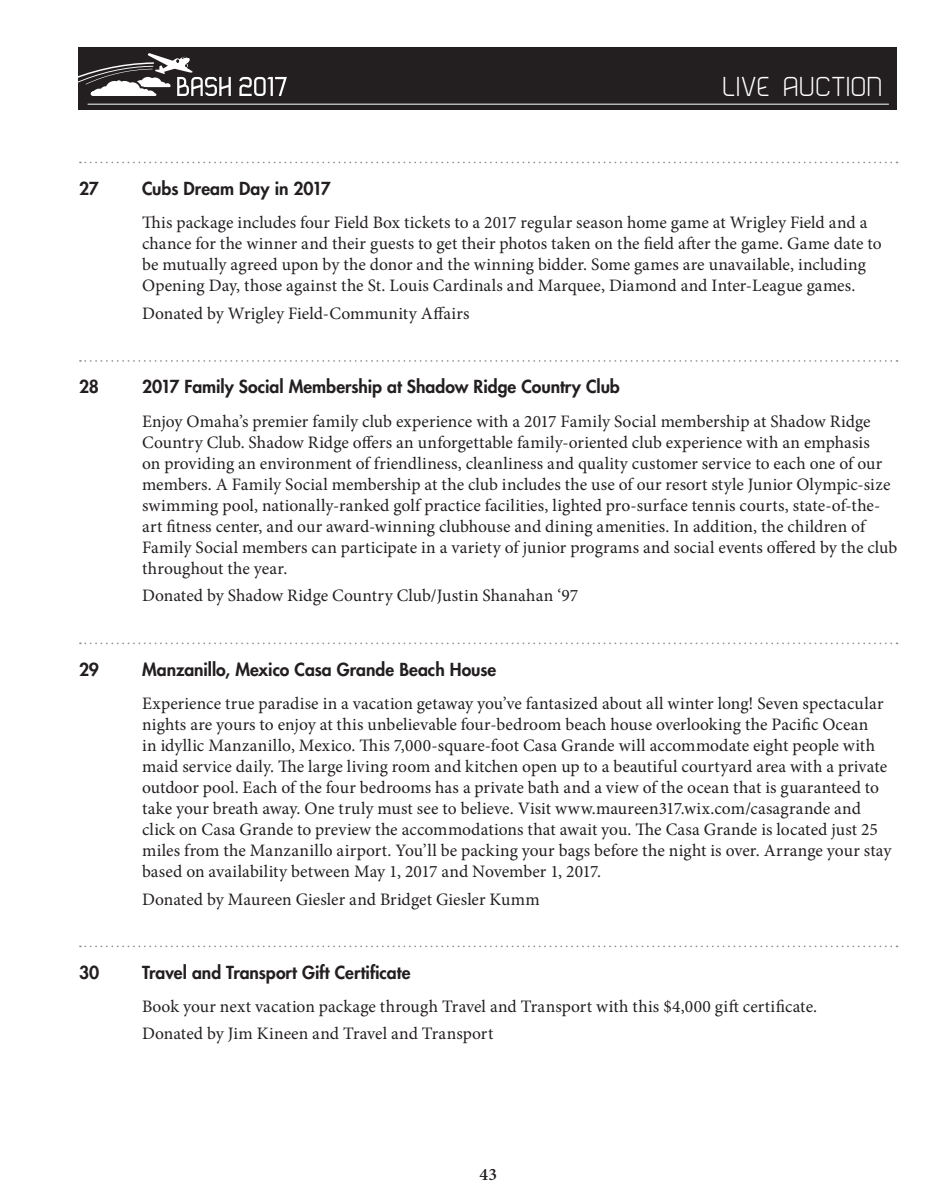
<style>
.page{position:relative;width:945px;height:1197px;background:#fff}
.page>*{position:absolute;margin:0;border:0;box-sizing:border-box;transform-origin:0 0}
.PAGE_HEADING{font:100 31.85px "Bender";letter-spacing:.035em;color:#fff}
.LIVE_AUCTION_DESCRIP{font:17.5px/21px "Minion Pro";letter-spacing:.005em;color:#231f20}
.AUCTION_LISTING_HEAD{font:800 17.5px "Futura Std";color:#231f20}
.t1{font:600 17.5px "Minion Pro";color:#231f20}
</style>
<div class="page">
<div style="left:78px;top:47px;width:819px;height:63px;background:#231f20"></div>
<hr style="left:88px;top:104px;width:801px;height:1px;background:#fff">
<svg style="left:239px;top:77px;width:48px;height:19px"></svg>
<svg style="left:78px;top:53px;width:153px;height:43px"></svg>
<svg style="left:80px;top:162px;width:818px;height:1px"></svg>
<svg style="left:80px;top:360px;width:818px;height:2px"></svg>
<svg style="left:80px;top:643px;width:818px;height:1px"></svg>
<svg style="left:80px;top:946px;width:818px;height:1px"></svg>
<p class="PAGE_HEADING" style="left:722px;top:70px;width:161px">LIVE AUCTION</p>
<p class="AUCTION_LISTING_HEAD" style="left:79px;top:177px;width:21px">27</p>
<p class="AUCTION_LISTING_HEAD" style="left:142px;top:177px;width:190px">Cubs Dream Day in 2017</p>
<p class="LIVE_AUCTION_DESCRIP" style="left:142px;top:212px;width:741px">This package includes four Field Box tickets to a 2017 regular season home game at Wrigley Field and a chance for the winner and their guests to get their photos taken on the field after the game. Game date to be mutually agreed upon by the donor and the winning bidder. Some games are unavailable, including Opening Day, those against the St. Louis Cardinals and Marquee, Diamond and Inter-League games.</p>
<p class="LIVE_AUCTION_DESCRIP" style="left:142px;top:303px;width:329px">Donated by Wrigley Field-Community Affairs</p>
<p class="AUCTION_LISTING_HEAD" style="left:79px;top:376px;width:21px">28</p>
<p class="AUCTION_LISTING_HEAD" style="left:142px;top:376px;width:479px">2017 Family Social Membership at Shadow Ridge Country Club</p>
<p class="LIVE_AUCTION_DESCRIP" style="left:142px;top:411px;width:757px">Enjoy Omaha’s premier family club experience with a 2017 Family Social membership at Shadow Ridge Country Club. Shadow Ridge offers an unforgettable family-oriented club experience with an emphasis<br>on providing an environment of friendliness, cleanliness and quality customer service to each one of our members. A Family Social membership at the club includes the use of our resort style Junior Olympic-size swimming pool, nationally-ranked golf practice facilities, lighted pro-surface tennis courts, state-of-the&shy;art fitness center, and our award-winning clubhouse and dining amenities. In addition, the children of Family Social members can participate in a variety of junior programs and social events offered by the club throughout the year.</p>
<p class="LIVE_AUCTION_DESCRIP" style="left:142px;top:585px;width:438px">Donated by Shadow Ridge Country Club/Justin Shanahan ‘97</p>
<p class="AUCTION_LISTING_HEAD" style="left:79px;top:658px;width:22px">29</p>
<p class="AUCTION_LISTING_HEAD" style="left:142px;top:658px;width:356px">Manzanillo, Mexico Casa Grande Beach House</p>
<p class="LIVE_AUCTION_DESCRIP" style="left:142px;top:693px;width:751px">Experience true paradise in a vacation getaway you’ve fantasized about all winter long! Seven spectacular nights are yours to enjoy at this unbelievable four-bedroom beach house overlooking the Pacific Ocean<br>in idyllic Manzanillo, Mexico. This 7,000-square-foot Casa Grande will accommodate eight people with maid service daily. The large living room and kitchen open up to a beautiful courtyard area with a private outdoor pool. Each of the four bedrooms has a private bath and a view of the ocean that is guaranteed to take your breath away. One truly must see to believe. Visit www.maureen317.wix.com/casagrande and click on Casa Grande to preview the accommodations that await you. The Casa Grande is located just 25 miles from the Manzanillo airport. You’ll be packing your bags before the night is over. Arrange your stay based on availability between May 1, 2017 and November 1, 2017.</p>
<p class="LIVE_AUCTION_DESCRIP" style="left:142px;top:889px;width:399px">Donated by Maureen Giesler and Bridget Giesler Kumm</p>
<p class="AUCTION_LISTING_HEAD" style="left:79px;top:961px;width:22px">30</p>
<p class="AUCTION_LISTING_HEAD" style="left:142px;top:961px;width:270px">Travel and Transport Gift Certificate</p>
<p class="LIVE_AUCTION_DESCRIP" style="left:142px;top:996px;width:677px">Book your next vacation package through Travel and Transport with this $4,000 gift certificate.</p>
<p class="LIVE_AUCTION_DESCRIP" style="left:142px;top:1023px;width:353px">Donated by Jim Kineen and Travel and Transport</p>
<p class="t1" style="left:479px;top:1162px;width:19px">43</p>
</div>
